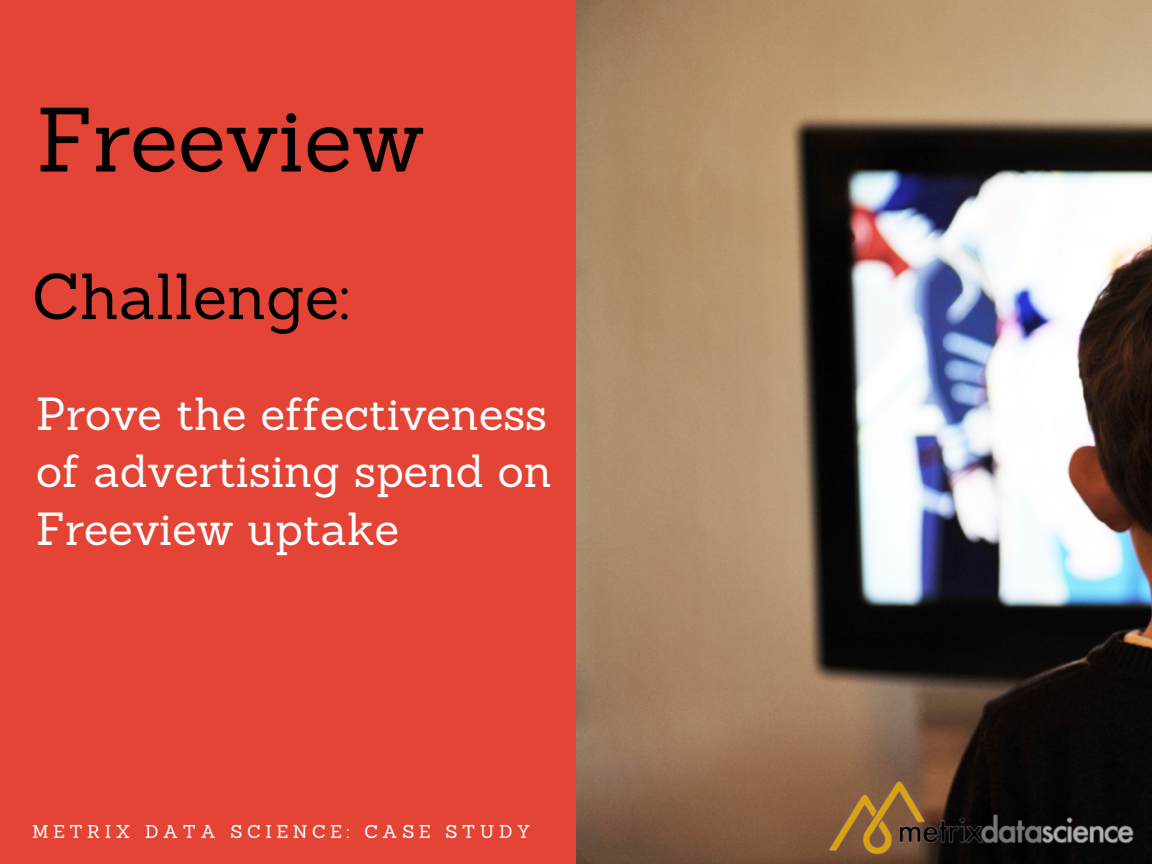
<style>
.page{position:relative;width:1152px;height:864px;background:#e44436}
.page>*{position:absolute;margin:0;border:0;box-sizing:border-box;transform-origin:0 0}
.t1{font:88.95px "Sanchez";color:#000}
.t2{font:63.3px "Sanchez";color:#000}
.t3{font:45.15px/57.3px "Sanchez";color:#fff;text-align:justify}
.t4{font:18.15px "Sanchez";letter-spacing:.25em;color:#fff}
</style>
<div class="page">
<img style="left:576px;top:0;width:576px;height:864px">
<img style="left:811px;top:773px;width:341px;height:91px">
<p class="t1" style="left:36px;top:82px;width:390px">Freeview</p>
<p class="t2" style="left:32px;top:256px;width:319px">Challenge:</p>
<p class="t3" style="left:36px;top:385px;width:517px">Prove the effectiveness of advertising spend on Freeview uptake</p>
<p class="t4" style="left:32px;top:820px;width:500px">METRIX DATA SCIENCE: CASE STUDY</p>
</div>
